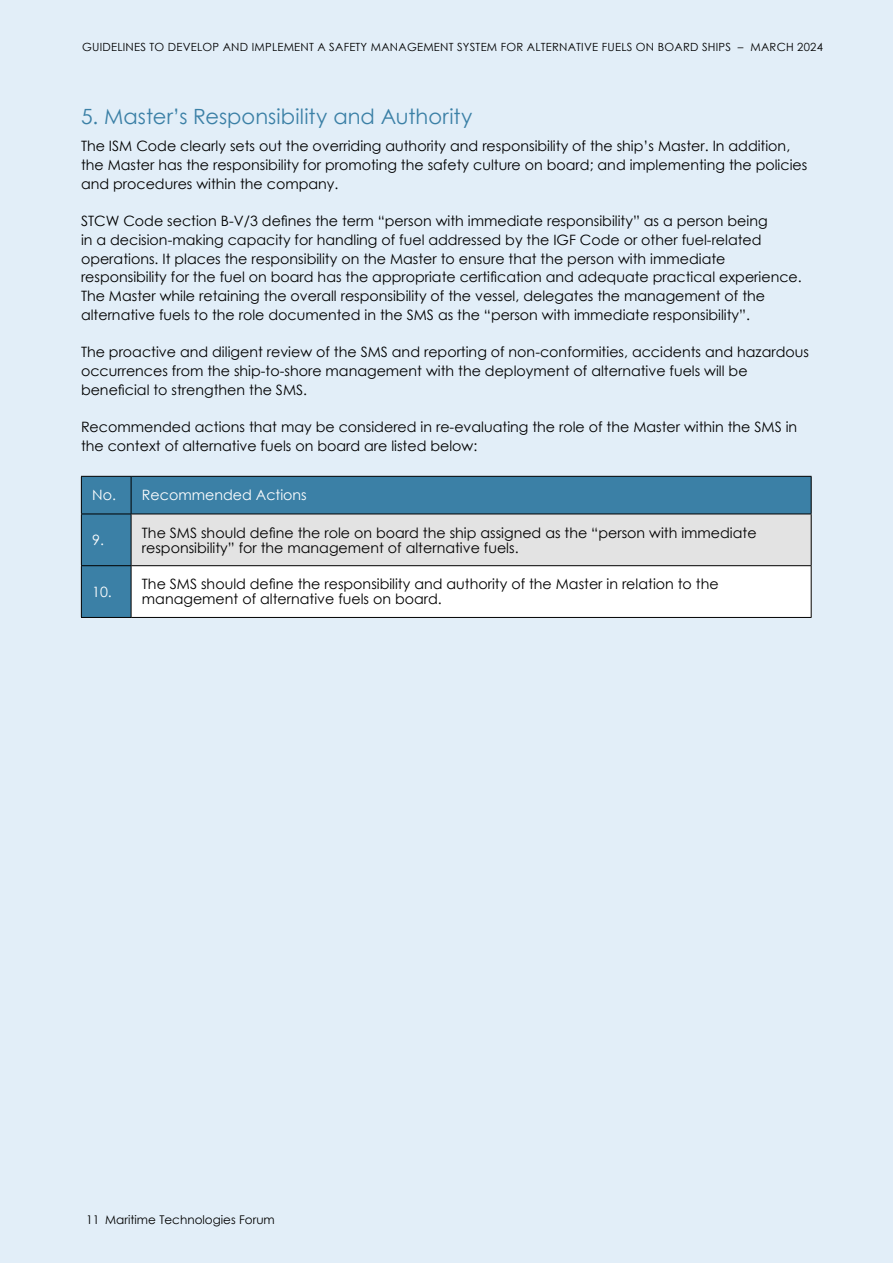
<style>
.page{position:relative;width:893px;height:1263px;background:#e2eef8}
.page>*{position:absolute;margin:0;border:0;box-sizing:border-box;transform-origin:0 0}
.t1{font:21px "Century Gothic";letter-spacing:.005em;color:#3b80a6}
.t2{font:14.25px/18.8px "Century Gothic";color:#000}
.t3{font:14.25px "Century Gothic";color:#fff}
.t4{font:12px "Century Gothic";color:#000}
.t5{font:11.25px "Century Gothic";letter-spacing:.02em;color:#000}
</style>
<div class="page">
<div style="left:82px;top:477px;width:729px;height:140px;background:#3b80a6"></div>
<div style="left:131px;top:514px;width:680px;height:52px;background:#e3e3e3"></div>
<div style="left:131px;top:566px;width:680px;height:51px;background:#fff"></div>
<hr style="left:131px;top:477px;width:1px;height:37px;background:#000">
<hr style="left:811px;top:477px;width:1px;height:37px;background:#000">
<hr style="left:81px;top:514px;width:50px;height:1px;background:#000">
<hr style="left:81px;top:514px;width:1px;height:51px;background:#000">
<hr style="left:131px;top:514px;width:680px;height:1px;background:#000">
<hr style="left:81px;top:565px;width:50px;height:1px;background:#000">
<hr style="left:81px;top:566px;width:1px;height:51px;background:#000">
<hr style="left:131px;top:565px;width:680px;height:1px;background:#000">
<hr style="left:81px;top:617px;width:50px;height:1px;background:#000">
<hr style="left:131px;top:617px;width:680px;height:1px;background:#000">
<hr style="left:131px;top:514px;width:1px;height:51px;background:#000">
<hr style="left:811px;top:514px;width:1px;height:51px;background:#000">
<hr style="left:131px;top:566px;width:1px;height:51px;background:#000">
<hr style="left:811px;top:566px;width:1px;height:51px;background:#000">
<hr style="left:81px;top:477px;width:1px;height:37px;background:#000">
<hr style="left:81px;top:476px;width:50px;height:1px;background:#000">
<hr style="left:131px;top:476px;width:680px;height:1px;background:#000">
<p class="t5" style="left:82px;top:39px;width:742px">GUIDELINES TO DEVELOP AND IMPLEMENT A SAFETY MANAGEMENT SYSTEM FOR ALTERNATIVE FUELS ON BOARD SHIPS – MARCH 2024</p>
<h1 class="t1" style="left:81px;top:101px;width:393px">5. Master’s Responsibility and Authority</h1>
<p class="t2" style="left:81px;top:136px;width:728px">The ISM Code clearly sets out the overriding authority and responsibility of the ship’s Master. In addition, the Master has the responsibility for promoting the safety culture on board; and implementing the policies and procedures within the company.</p>
<p class="t2" style="left:81px;top:211px;width:722px">STCW Code section B-V/3 defines the term “person with immediate responsibility” as a person being<br>in a decision-making capacity for handling of fuel addressed by the IGF Code or other fuel-related operations. It places the responsibility on the Master to ensure that the person with immediate responsibility for the fuel on board has the appropriate certification and adequate practical experience.<br>The Master while retaining the overall responsibility of the vessel, delegates the management of the alternative fuels to the role documented in the SMS as the “person with immediate responsibility”.</p>
<p class="t2" style="left:81px;top:343px;width:729px">The proactive and diligent review of the SMS and reporting of non-conformities, accidents and hazardous occurrences from the ship-to-shore management with the deployment of alternative fuels will be beneficial to strengthen the SMS.</p>
<p class="t2" style="left:81px;top:418px;width:718px">Recommended actions that may be considered in re-evaluating the role of the Master within the SMS in the context of alternative fuels on board are listed below:</p>
<p class="t3" style="left:92px;top:485px;width:216px">No. Recommended Actions</p>
<p class="t3" style="left:92px;top:530px;width:13px">9.</p>
<p class="t2" style="left:142px;top:525px;width:616px;line-height:15px">The SMS should define the role on board the ship assigned as the “person with immediate responsibility” for the management of alternative fuels.</p>
<p class="t3" style="left:92px;top:582px;width:21px">10.</p>
<p class="t2" style="left:142px;top:576px;width:578px;line-height:15px">The SMS should define the responsibility and authority of the Master in relation to the management of alternative fuels on board.</p>
<p class="t4" style="left:86px;top:1211px;width:190px">11 Maritime Technologies Forum</p>
</div>
